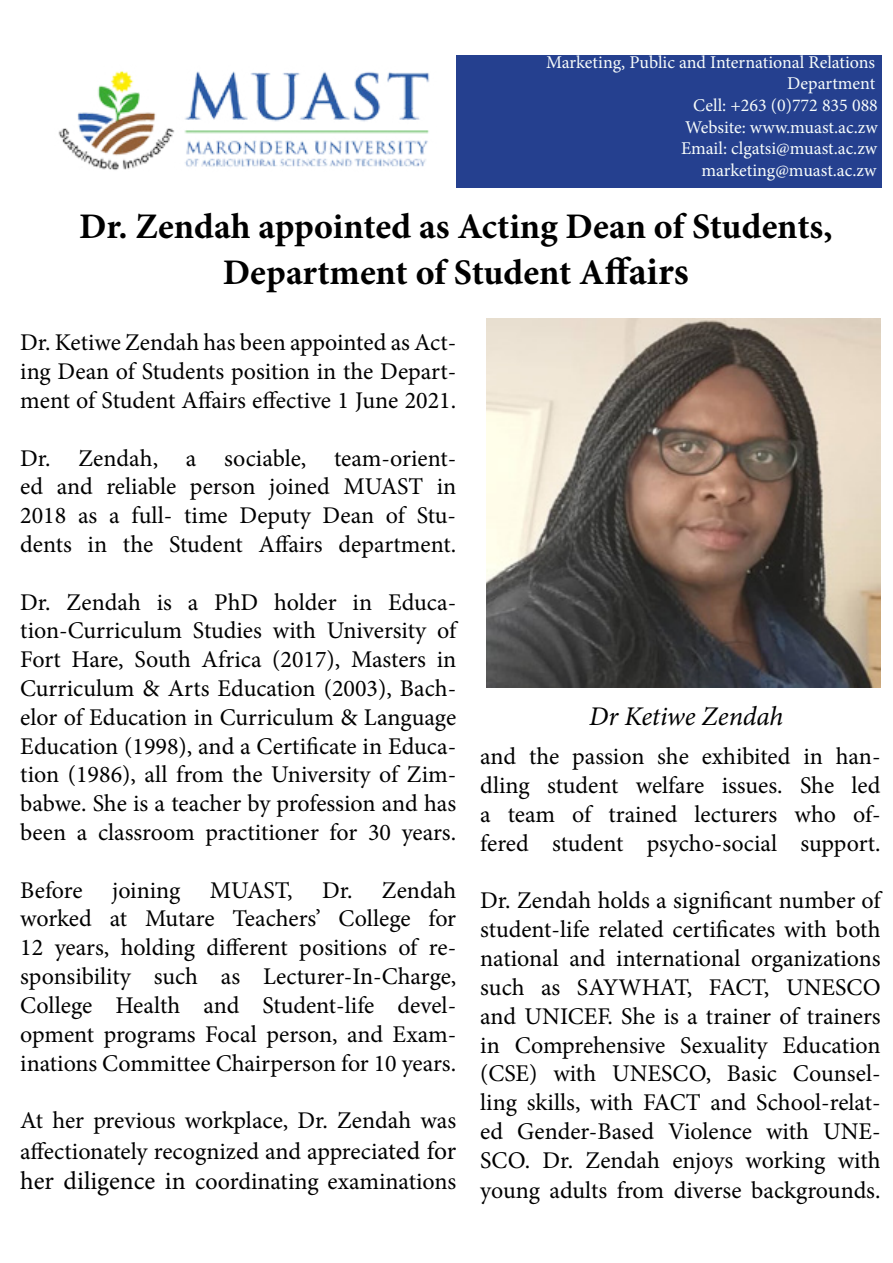
<style>
.page{position:relative;width:893px;height:1263px;background:#fff}
.page>*{position:absolute;margin:0;border:0;box-sizing:border-box;transform-origin:0 0}
.t1{font:700 36px/46.8px "Minion Pro";letter-spacing:-.005em;color:#000;text-align:center}
.t2{font:italic 27px "Minion Pro";letter-spacing:-.005em;color:#000}
.t3{font:24px/28.8px "Minion Pro";color:#000;text-align:justify}
.t4{font:18px/21.6px "Minion Pro";color:#f7fcfb;text-align:right}
.s1{font-size:39px}
.s2{font-size:25.5px}
</style>
<div class="page">
<img style="left:58px;top:71px;width:372px;height:99px">
<div style="left:456px;top:55px;width:425px;height:132px;background:#25408f"></div>
<img style="left:486px;top:319px;width:395px;height:368px">
<p class="t4" style="left:546px;top:51px;width:333px">Marketing, Public and International Relations<br>Department<br>Cell: +263 (0)772 835 088<br>Website: www.muast.ac.zw<br>Email: clgatsi@muast.ac.zw marketing@muast.ac.zw</p>
<h1 class="t1" style="left:79px;top:202px;width:755px">Dr. Zendah appointed as Acting Dean of Students,<br>Department of Student A<span class="s1">ffairs</span></h1>
<p class="t3" style="left:20px;top:328px;width:438px">Dr. Ketiwe Zendah has been appointed as Act&shy;ing Dean of Students position in the Depart&shy;ment of Student Affairs effective 1 June 2021.</p>
<p class="t3" style="left:20px;top:444px;width:437px">Dr. Zendah, a sociable, team-orient&shy;ed and reliable person joined MUAST in 2018 as a full- time Deputy Dean of Stu&shy;dents in the Student Affairs department.</p>
<p class="t3" style="left:20px;top:588px;width:438px">Dr. Zendah is a PhD holder in Educa&shy;tion-Curriculum Studies with University of Fort Hare, South Africa (2017), Masters in Curriculum &amp; Arts Education (2003), Bach&shy;elor of Education in Curriculum &amp; Language Education (1998), and a Certificate in Educa&shy;tion (1986), all from the University of Zim&shy;babwe. She is a teacher by profession and has been a classroom practitioner for 30 years.</p>
<p class="t3" style="left:20px;top:876px;width:437px">Before joining MUAST, Dr. Zendah worked at Mutare Teachers’ College for 12 years, holding different positions of re&shy;sponsibility such as Lecturer-In-Charge, College Health and Student-life devel&shy;opment programs Focal person, and Exam&shy;inations Committee Chairperson for 10 years.</p>
<p class="t3" style="left:20px;top:1105px;width:437px;line-height:30.6px">At her previous workplace, Dr. Zendah was affectionately recognized and appreci<span class="s2">ated for her diligence in</span> coordinating examinations</p>
<p class="t2" style="left:589px;top:697px;width:196px">Dr Ketiwe Zendah</p>
<p class="t3" style="left:480px;top:742px;width:402px">and the passion she exhibited in han&shy;dling student welfare issues. She led a team of trained lecturers who of&shy;fered student psycho-social support.</p>
<p class="t3" style="left:480px;top:886px;width:402px">Dr. Zendah holds a significant number of student-life related certificates with both national and international organizations such as SAYWHAT, FACT, UNESCO and UNICEF. She is a trainer of trainers in Comprehensive Sexuality Education (CSE) with UNESCO, Basic Counsel&shy;ling skills, with FACT and School-relat&shy;ed Gender-Based Violence with UNE-SCO. Dr. Zendah enjoys working with young adults from diverse backgrounds.</p>
</div>
